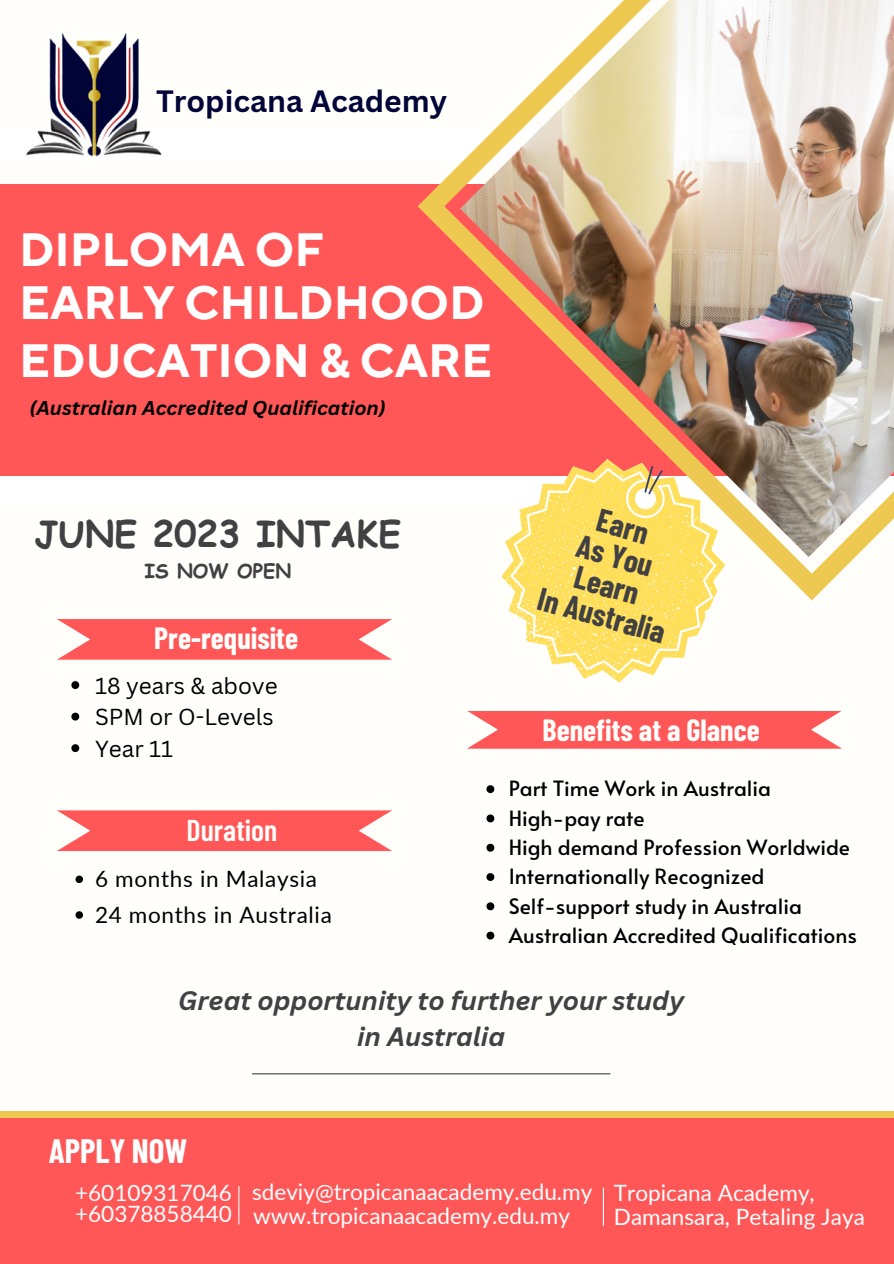
<style>
.page{position:relative;width:894px;height:1264px;background:#fff}
.page>*{position:absolute;margin:0;border:0;box-sizing:border-box;transform-origin:0 0}
.t1{font:700 46.5px/52.9px "TT Norms Pro";color:#fff}
.t2{font:700 36px "Comic Sans MS";color:#414042}
.t3{font:700 33px "Barlow Condensed";color:#fff}
.t4{font:700 31.5px/30.5px "Barlow Condensed";color:#414042;text-align:center}
.t5{font:700 30px "Barlow Condensed";color:#fffefb}
.t6{font:700 30px "Canva Sans";color:#010537}
.t7{font:600 30px "Barlow Condensed";color:#fffefb}
.t8{font:italic 700 25.95px/36px "Canva Sans";color:#414042;text-align:center}
.t9{font:22.5px/22.8px "Lato";color:#fff}
.t10{font:22.5px/35.7px "Lato";letter-spacing:.03em;color:#000}
.t11{font:22.5px/31.5px "Canva Sans";color:#000}
.t12{font:21px/29.2px "Alata";color:#000}
.t13{font:italic 700 19.5px "Canva Sans";color:#000}
.t14{font:700 19.5px "Comic Sans MS";color:#414042}
</style>
<div class="page">
<div style="left:0;top:0;width:893px;height:1263px;background:#fffefb"></div>
<div style="left:0;top:184px;width:892px;height:319px;background:#ff5757"></div>
<div style="left:0;top:476px;width:892px;height:29px;background:#fff"></div>
<div style="left:0;top:130px;width:862px;height:29px;background:#fff"></div>
<div style="left:0;top:1114px;width:892px;height:149px;background:#ff5757"></div>
<div style="left:0;top:1110px;width:892px;height:7px;background:#eec951"></div>
<hr style="left:252px;top:1073px;width:358px;height:1px;background:#414042">
<hr style="left:238px;top:1185px;width:1px;height:39px;background:#fff">
<hr style="left:602px;top:1187px;width:1px;height:38px;background:#fff">
<svg style="left:57px;top:810px;width:335px;height:41px;background:#ff6868"></svg>
<svg style="left:57px;top:619px;width:335px;height:40px;background:#ff6867"></svg>
<svg style="left:468px;top:711px;width:372px;height:37px;background:#ff6464"></svg>
<img style="left:417px;top:0;width:476px;height:600px">
<svg style="left:467px;top:425px;width:285px;height:288px"></svg>
<svg style="left:632px;top:424px;width:65px;height:75px"></svg>
<img style="left:26px;top:33px;width:136px;height:124px">
<svg style="left:75px;top:875px;width:8px;height:8px"></svg>
<svg style="left:75px;top:911px;width:8px;height:7px"></svg>
<svg style="left:71px;top:681px;width:8px;height:8px"></svg>
<svg style="left:71px;top:712px;width:8px;height:8px"></svg>
<svg style="left:71px;top:744px;width:8px;height:8px"></svg>
<svg style="left:486px;top:785px;width:8px;height:8px"></svg>
<svg style="left:486px;top:814px;width:8px;height:8px"></svg>
<svg style="left:486px;top:843px;width:8px;height:8px"></svg>
<svg style="left:486px;top:873px;width:8px;height:8px"></svg>
<svg style="left:486px;top:902px;width:8px;height:8px"></svg>
<svg style="left:486px;top:931px;width:8px;height:8px"></svg>
<h3 class="t6" style="left:156px;top:80px;width:292px">Tropicana Academy</h3>
<h1 class="t1" style="left:19px;top:225px;width:467px">DIPLOMA OF<br>EARLY CHILDHOOD</h1>
<h1 class="t1" style="left:19px;top:336px;width:474px">EDUCATION &amp; CARE</h1>
<p class="t13" style="left:29px;top:394px;width:358px">(Australian Accredited Qualification)</p>
<h2 class="t2" style="left:35px;top:507px;width:368px">JUNE 2023 INTAKE</h2>
<p class="t14" style="left:144px;top:556px;width:148px">IS NOW OPEN</p>
<h3 class="t5" style="left:154px;top:618px;width:145px">Pre-requisite</h3>
<p class="t11" style="left:95px;top:669px;width:184px">18 years &amp; above<br>SPM or O-Levels<br>Year 11</p>
<h3 class="t7" style="left:186px;top:811px;width:92px">Duration</h3>
<p class="t10" style="left:95px;top:860px;width:238px">6 months in Malaysia<br>24 months in Australia</p>
<h3 class="t4" style="left:566px;top:494px;width:132px;rotate:15deg">Earn<br>As You<br>Learn<br>In Australia</h3>
<h3 class="t5" style="left:542px;top:711px;width:219px">Benefits at a Glance</h3>
<p class="t12" style="left:508px;top:773px;width:350px">Part Time Work in Australia<br>High-pay rate<br>High demand Profession Worldwide<br>Internationally Recognized<br>Self-support study in Australia<br>Australian Accredited Qualifications</p>
<p class="t8" style="left:178px;top:981px;width:507px">Great opportunity to further your study in Australia</p>
<h3 class="t3" style="left:49px;top:1130px;width:140px">APPLY NOW</h3>
<p class="t9" style="left:75px;top:1179px;width:518px">+60109317046 sdeviy@tropicanaacademy.edu.my +60378858440</p>
<p class="t9" style="left:613px;top:1180px;width:202px">Tropicana Academy,</p>
<p class="t9" style="left:253px;top:1203px;width:318px">www.tropicanaacademy.edu.my</p>
<p class="t9" style="left:613px;top:1204px;width:252px">Damansara, Petaling Jaya</p>
</div>
